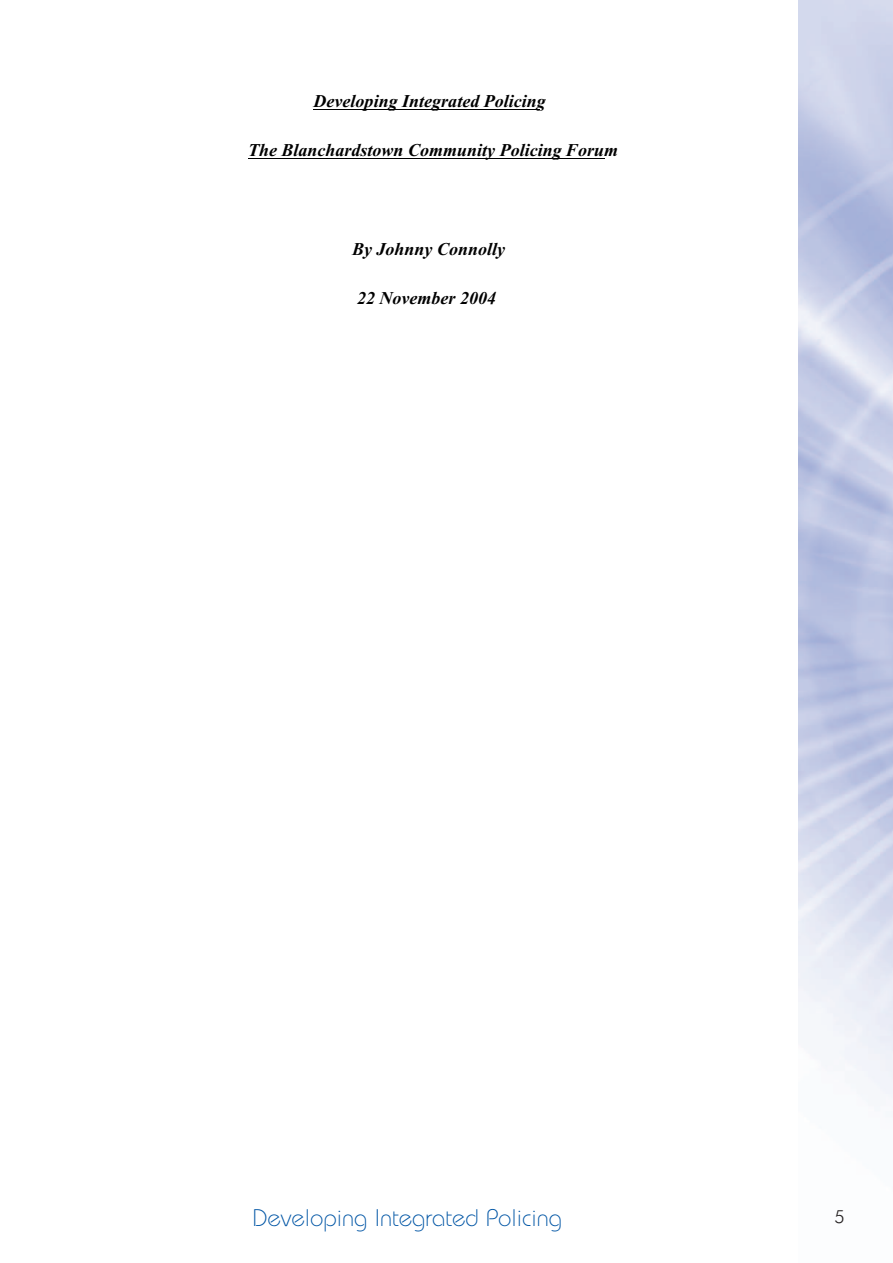
<style>
.page{position:relative;width:893px;height:1263px;background:#fff}
.page>*{position:absolute;margin:0;border:0;box-sizing:border-box;transform-origin:0 0}
.t1{font:300 24px "Bauhaus";color:#0155a5}
.t2{font:italic 700 18px "Times";color:#000}
.t3{font:300 18px "Futura BT";color:#231f20}
</style>
<div class="page">
<hr style="left:314px;top:109px;width:226px;height:1px;background:#000">
<hr style="left:248px;top:158px;width:357px;height:1px;background:#000">
<p class="t2" style="left:314px;top:91px;width:234px">Developing Integrated Policing</p>
<p class="t2" style="left:248px;top:140px;width:372px">The Blanchardstown Community Policing Forum</p>
<p class="t2" style="left:352px;top:238px;width:155px">By Johnny Connolly</p>
<p class="t2" style="left:357px;top:287px;width:140px">22 November 2004</p>
<h1 class="t1" style="left:253px;top:1209px;width:311px">Developing Integrated Policing</h1>
<p class="t3" style="left:834px;top:1210px;width:12px">5</p>
</div>
